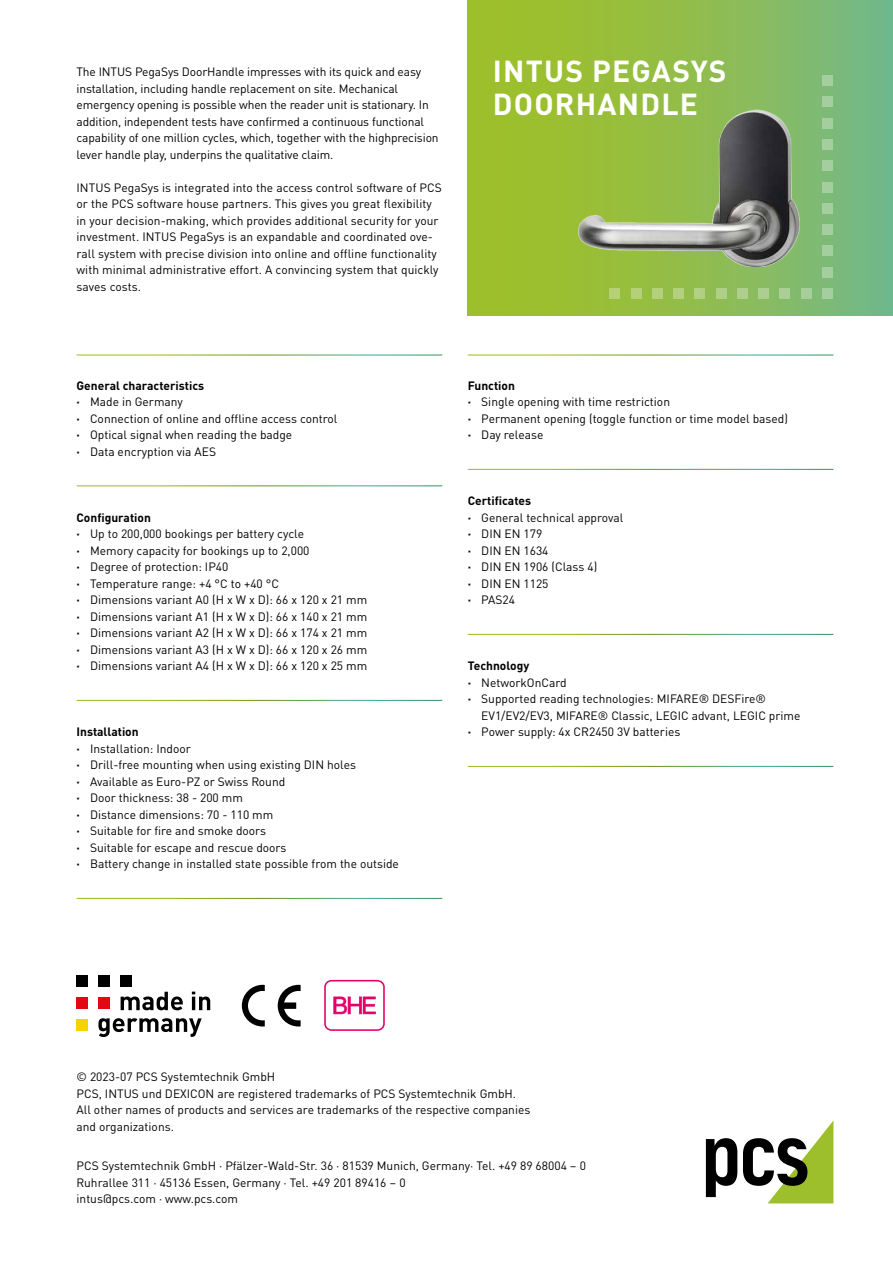
<style>
.page{position:relative;width:893px;height:1263px;background:#fff}
.page>*{position:absolute;margin:0;border:0;box-sizing:border-box;transform-origin:0 0}
.t1{font:700 30px/33px "DIN Pro";letter-spacing:.04em;color:#fff}
.t2{font:12px/16.5px "DIN Pro";color:#000}
.t3{font:700 12px "DIN Pro";color:#000}
.s1{font-weight:700}
</style>
<div class="page">
<svg style="left:743px;top:1121px;width:90px;height:82px"></svg>
<svg style="left:706px;top:1138px;width:31px;height:59px"></svg>
<div style="left:468px;top:0;width:425px;height:315px;background:linear-gradient(to right,#a5c01c,#78b984)"></div>
<div style="left:609px;top:288px;width:11px;height:11px;background:#b6d174"></div>
<div style="left:631px;top:288px;width:10px;height:11px;background:#b5d178"></div>
<div style="left:652px;top:288px;width:11px;height:11px;background:#b4d07b"></div>
<div style="left:673px;top:288px;width:11px;height:11px;background:#b3d07e"></div>
<div style="left:695px;top:288px;width:10px;height:11px;background:#b1d082"></div>
<div style="left:716px;top:288px;width:10px;height:11px;background:#afcf86"></div>
<div style="left:737px;top:288px;width:11px;height:11px;background:#aecf8b"></div>
<div style="left:758px;top:288px;width:11px;height:11px;background:#accf90"></div>
<div style="left:780px;top:288px;width:10px;height:11px;background:#a8cf95"></div>
<div style="left:801px;top:288px;width:10px;height:11px;background:#a6ce99"></div>
<div style="left:822px;top:160px;width:11px;height:11px;background:#a3ce9f"></div>
<div style="left:822px;top:139px;width:11px;height:11px;background:#a3ce9f"></div>
<div style="left:822px;top:118px;width:11px;height:11px;background:#a3ce9f"></div>
<div style="left:822px;top:97px;width:11px;height:10px;background:#a3ce9f"></div>
<div style="left:822px;top:75px;width:11px;height:11px;background:#a3ce9f"></div>
<div style="left:822px;top:182px;width:11px;height:10px;background:#a3ce9f"></div>
<div style="left:822px;top:203px;width:11px;height:11px;background:#a3ce9f"></div>
<div style="left:822px;top:224px;width:11px;height:11px;background:#a3ce9f"></div>
<div style="left:822px;top:245px;width:11px;height:11px;background:#a3ce9f"></div>
<div style="left:822px;top:267px;width:11px;height:10px;background:#a3ce9f"></div>
<div style="left:822px;top:288px;width:11px;height:11px;background:#a3ce9f"></div>
<svg style="left:121px;top:992px;width:62px;height:18px"></svg>
<svg style="left:192px;top:991px;width:18px;height:19px"></svg>
<svg style="left:98px;top:1018px;width:104px;height:19px"></svg>
<div style="left:99px;top:976px;width:11px;height:11px;background:#000"></div>
<div style="left:121px;top:976px;width:11px;height:11px;background:#000"></div>
<div style="left:99px;top:998px;width:11px;height:11px;background:#e30613"></div>
<div style="left:77px;top:976px;width:11px;height:11px;background:#000"></div>
<div style="left:77px;top:998px;width:11px;height:11px;background:#e30613"></div>
<div style="left:77px;top:1020px;width:11px;height:11px;background:#f8d200"></div>
<svg style="left:324px;top:980px;width:61px;height:51px"></svg>
<svg style="left:242px;top:985px;width:23px;height:41px"></svg>
<svg style="left:278px;top:985px;width:23px;height:41px"></svg>
<img style="left:572px;top:98px;width:236px;height:183px">
<p class="t2" style="left:77px;top:63px;width:364px">The INTUS PegaSys DoorHandle impresses with its quick and easy installation, including handle replacement on site. Mechanical emergency opening is possible when the reader unit is stationary. In addition, independent tests have confirmed a continuous functional capability of one million cycles, which, together with the highprecision lever handle play, underpins the qualitative claim.</p>
<p class="t2" style="left:77px;top:178px;width:367px">INTUS PegaSys is integrated into the access control software of PCS or the PCS software house partners. This gives you great flexibility in your decision-making, which provides additional security for your investment. INTUS PegaSys is an expandable and coordinated ove&shy;rall system with precise division into online and offline functionality with minimal administrative effort. A convincing system that quickly saves costs.</p>
<h1 class="t1" style="left:493px;top:53px;width:235px">INTUS PEGASYS<br>DOORHANDLE</h1>
<p class="t2" style="left:77px;top:376px;width:262px"><span class="s1">General characteristics<br>·</span> Made in Germany<br><span class="s1">·</span> Connection of online and offline access control <span class="s1">·</span> Optical signal when reading the badge<br><span class="s1">·</span> Data encryption via AES</p>
<p class="t2" style="left:77px;top:508px;width:292px"><span class="s1">Configuration<br>·</span> Up to 200,000 bookings per battery cycle<br><span class="s1">·</span> Memory capacity for bookings up to 2,000<br><span class="s1">·</span> Degree of protection: IP40<br><span class="s1">·</span> Temperature range: +4 °C to +40 °C<br><span class="s1">·</span> Dimensions variant A0 (H x W x D): 66 x 120 x 21 mm <span class="s1">·</span> Dimensions variant A1 (H x W x D): 66 x 140 x 21 mm <span class="s1">·</span> Dimensions variant A2 (H x W x D): 66 x 174 x 21 mm <span class="s1">·</span> Dimensions variant A3 (H x W x D): 66 x 120 x 26 mm <span class="s1">·</span> Dimensions variant A4 (H x W x D): 66 x 120 x 25 mm</p>
<p class="t2" style="left:77px;top:723px;width:324px"><span class="s1">Installation<br>·</span> Installation: Indoor<br><span class="s1">·</span> Drill-free mounting when using existing DIN holes<br><span class="s1">·</span> Available as Euro-PZ or Swiss Round<br><span class="s1">·</span> Door thickness: 38 - 200 mm<br><span class="s1">·</span> Distance dimensions: 70 - 110 mm<br><span class="s1">·</span> Suitable for fire and smoke doors<br><span class="s1">·</span> Suitable for escape and rescue doors<br><span class="s1">·</span> Battery change in installed state possible from the outside</p>
<p class="t2" style="left:468px;top:376px;width:322px"><span class="s1">Function<br>·</span> Single opening with time restriction<br><span class="s1">·</span> Permanent opening (toggle function or time model based) <span class="s1">·</span> Day release</p>
<p class="t2" style="left:468px;top:492px;width:157px"><span class="s1">Certificates<br>·</span> General technical approval <span class="s1">·</span> DIN EN 179<br><span class="s1">·</span> DIN EN 1634<br><span class="s1">·</span> DIN EN 1906 (Class 4)<br><span class="s1">·</span> DIN EN 1125<br><span class="s1">·</span> PAS24</p>
<p class="t3" style="left:468px;top:656px;width:63px">Technology</p>
<p class="t2" style="left:468px;top:673px;width:100px"><span class="s1">·</span> NetworkOnCard</p>
<p class="t2" style="left:468px;top:690px;width:300px"><span class="s1">·</span> Supported reading technologies: MIFARE® DESFire®</p>
<p class="t2" style="left:481px;top:706px;width:321px">EV1/EV2/EV3, MIFARE® Classic, LEGIC advant, LEGIC prime</p>
<p class="t2" style="left:468px;top:723px;width:214px"><span class="s1">·</span> Power supply: 4x CR2450 3V batteries</p>
<p class="t2" style="left:77px;top:1068px;width:455px">© 2023-07 PCS Systemtechnik GmbH<br>PCS, INTUS und DEXICON are registered trademarks of PCS Systemtechnik GmbH.<br>All other names of products and services are trademarks of the respective companies and organizations.</p>
<p class="t2" style="left:77px;top:1157px;width:511px">PCS Systemtechnik GmbH · Pfälzer-Wald-Str. 36 · 81539 Munich, Germany· Tel. +49 89 68004 – 0<br>Ruhrallee 311 · 45136 Essen, Germany · Tel. +49 201 89416 – 0<br>intus@pcs.com · www.pcs.com</p>
</div>
